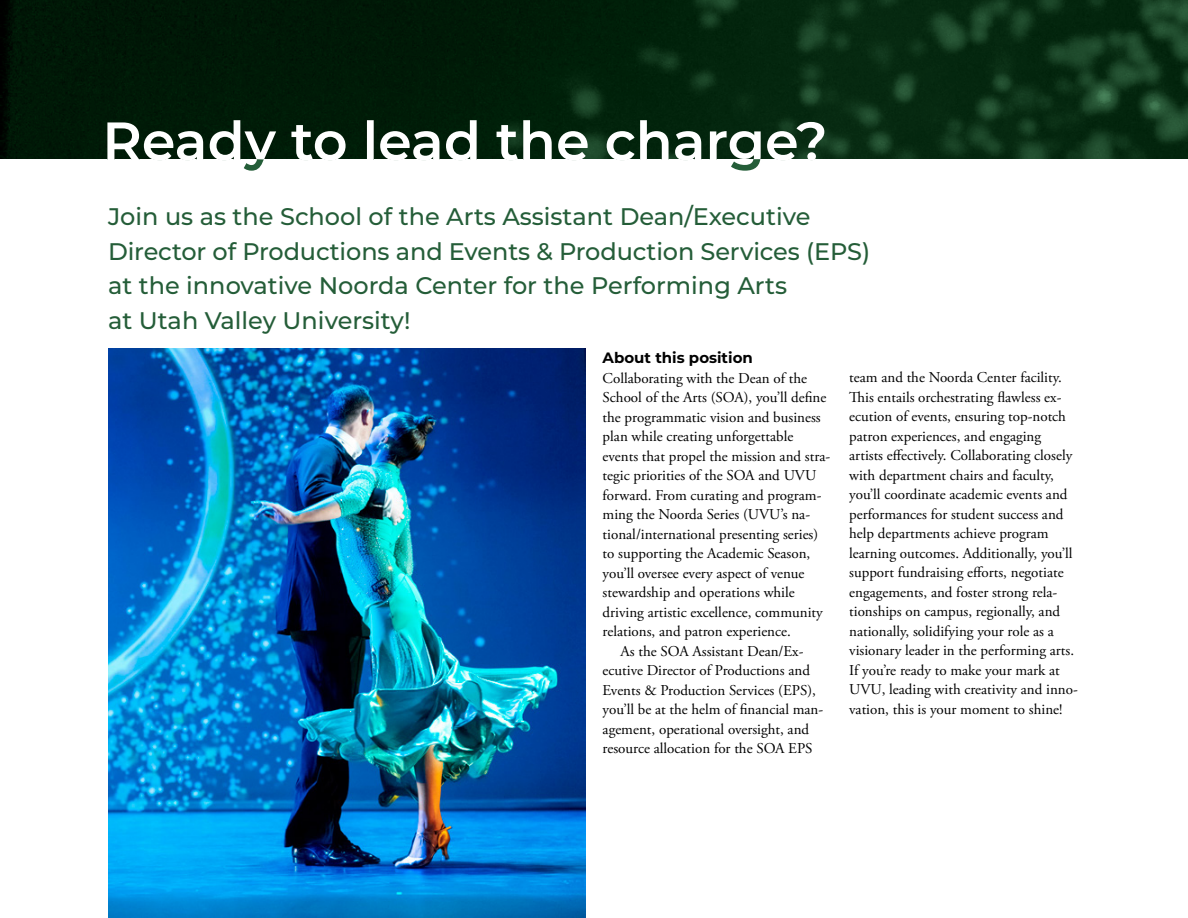
<style>
.page{position:relative;width:1188px;height:918px;background:#fff}
.page>*{position:absolute;margin:0;border:0;box-sizing:border-box;transform-origin:0 0}
.t1{font:500 24px/34.5px "Montserrat";color:#245d38}
.t2{font:15px/19.5px "Adobe Garamond Pro";color:#000}
.t3{font:700 15px "Montserrat";color:#000}
</style>
<div class="page">
<svg style="left:0;top:0;width:1188px;height:159px;fill:#01220b"></svg>
<img style="left:108px;top:348px;width:477px;height:570px">
<svg style="left:107px;top:120px;width:717px;height:39px"></svg>
<h1 class="t1" style="left:108px;top:198px;width:764px">Join us as the School of the Arts Assistant Dean/Executive Director of Productions and Events &amp; Production Services (EPS) at the innovative Noorda Center for the Performing Arts<br>at Utah Valley University!</h1>
<p class="t3" style="left:603px;top:347px;width:152px">About this position</p>
<p class="t2" style="left:603px;top:369px;width:206px">Collaborating with the Dean of the</p>
<p class="t2" style="left:603px;top:388px;width:225px">School of the Arts (SOA), you’ll define</p>
<p class="t2" style="left:603px;top:408px;width:220px">the programmatic vision and business</p>
<p class="t2" style="left:603px;top:427px;width:192px">plan while creating unforgettable</p>
<p class="t2" style="left:603px;top:447px;width:229px">events that propel the mission and stra-</p>
<p class="t2" style="left:603px;top:466px;width:215px">tegic priorities of the SOA and UVU</p>
<p class="t2" style="left:603px;top:486px;width:220px">forward. From curating and program-</p>
<p class="t2" style="left:603px;top:505px;width:209px">ming the Noorda Series (UVU’s na-</p>
<p class="t2" style="left:603px;top:525px;width:217px">tional/international presenting series)</p>
<p class="t2" style="left:603px;top:544px;width:209px">to supporting the Academic Season,</p>
<p class="t2" style="left:603px;top:564px;width:203px">you’ll oversee every aspect of venue</p>
<p class="t2" style="left:603px;top:583px;width:194px">stewardship and operations while</p>
<p class="t2" style="left:603px;top:603px;width:222px">driving artistic excellence, community</p>
<p class="t2" style="left:603px;top:622px;width:190px">relations, and patron experience.</p>
<p class="t2" style="left:621px;top:642px;width:184px">As the SOA Assistant Dean/Ex-</p>
<p class="t2" style="left:603px;top:661px;width:209px">ecutive Director of Productions and</p>
<p class="t2" style="left:603px;top:681px;width:215px">Events &amp; Production Services (EPS),</p>
<p class="t2" style="left:603px;top:700px;width:222px">you’ll be at the helm of financial man-</p>
<p class="t2" style="left:603px;top:720px;width:208px">agement, operational oversight, and</p>
<p class="t2" style="left:603px;top:739px;width:211px">resource allocation for the SOA EPS</p>
<p class="t2" style="left:849px;top:368px;width:230px">team and the Noorda Center facility.<br>This entails orchestrating flawless ex&shy;ecution of events, ensuring top-notch patron experiences, and engaging artists effectively. Collaborating closely with department chairs and faculty, you’ll coordinate academic events and performances for student success and help departments achieve program learning outcomes. Additionally, you’ll support fundraising efforts, negotiate engagements, and foster strong rela&shy;tionships on campus, regionally, and nationally, solidifying your role as a visionary leader in the performing arts.<br>If you’re ready to make your mark at UVU, leading with creativity and inno&shy;vation, this is your moment to shine!</p>
</div>
